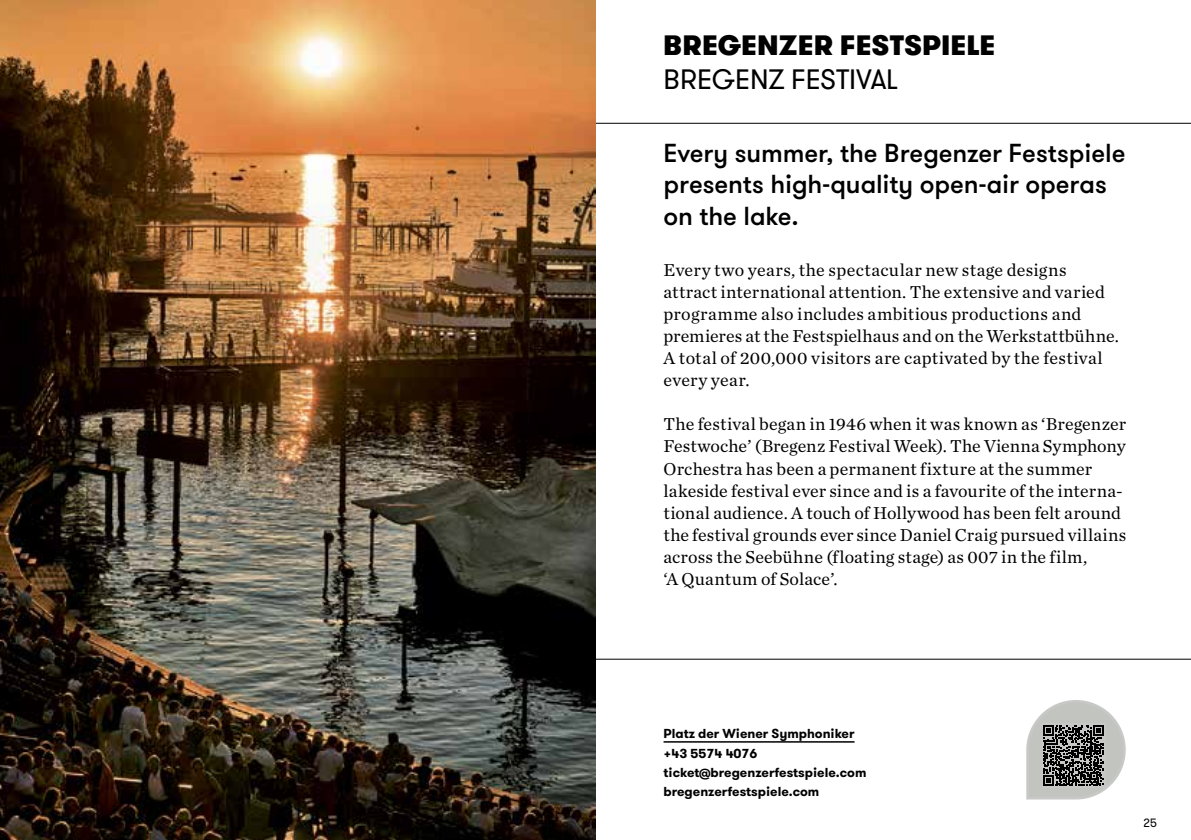
<style>
.page{position:relative;width:1191px;height:840px;background:#fff}
.page>*{position:absolute;margin:0;border:0;box-sizing:border-box;transform-origin:0 0}
.t1{font:900 28px "GT Walsheim";color:#000}
.t2{font:28px "GT Walsheim";letter-spacing:-.01em;color:#000}
.t3{font:500 26px/31.2px "GT Walsheim";letter-spacing:-.005em;color:#000}
.t4{font:18px/22px "Chronicle Text G1";letter-spacing:.01em;color:#000}
.t5{font:700 13px/19.2px "GT Walsheim";color:#000}
.t6{font:12px "GT Walsheim";color:#000}
</style>
<div class="page">
<hr style="left:595px;top:0;width:1px;height:839px;background:#000">
<hr style="left:594px;top:123px;width:597px;height:1px;background:#000">
<hr style="left:595px;top:658px;width:596px;height:1px;background:#000">
<hr style="left:663px;top:740px;width:191px;height:2px;background:#000">
<svg style="left:1026px;top:700px;width:100px;height:100px"></svg>
<img style="left:0;top:0;width:595px;height:839px">
<h1 class="t1" style="left:663px;top:26px;width:333px">BREGENZER FESTSPIELE</h1>
<h1 class="t2" style="left:663px;top:61px;width:236px">BREGENZ FESTIVAL</h1>
<h2 class="t3" style="left:663px;top:138px;width:463px">Every summer, the Bregenzer Festspiele presents high-quality open-air operas on the lake.</h2>
<p class="t4" style="left:663px;top:258px;width:457px">Every two years, the spectacular new stage designs attract international attention. The extensive and varied programme also includes ambitious productions and premieres at the Festspielhaus and on the Werkstattbühne.<br>A total of 200,000 visitors are captivated by the festival every year.</p>
<p class="t4" style="left:663px;top:412px;width:464px">The festival began in 1946 when it was known as ‘Bregenzer Festwoche’ (Bregenz Festival Week). The Vienna Symphony Orchestra has been a permanent fixture at the summer lakeside festival ever since and is a favourite of the interna&shy;tional audience. A touch of Hollywood has been felt around the festival grounds ever since Daniel Craig pursued villains across the Seebühne (floating stage) as 007 in the film,<br>‘A Quantum of Solace’.</p>
<p class="t5" style="left:663px;top:723px;width:204px">Platz der Wiener Symphoniker +43 5574 4076 ticket@bregenzerfestspiele.com bregenzerfestspiele.com</p>
<p class="t6" style="left:1143px;top:814px;width:15px">25</p>
</div>
